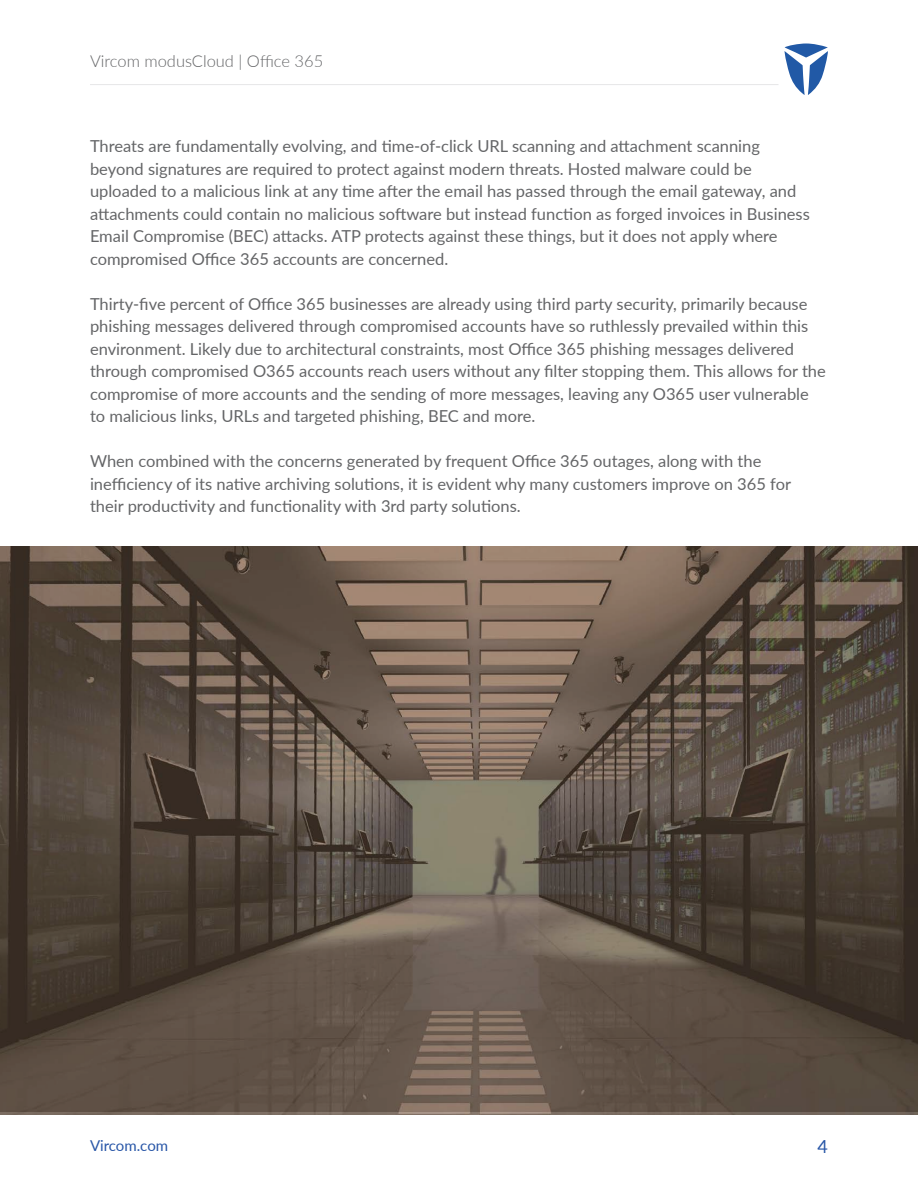
<style>
.page{position:relative;width:918px;height:1188px;background:#fff}
.page>*{position:absolute;margin:0;border:0;box-sizing:border-box;transform-origin:0 0}
.t1{font:18px "Lato";color:#2856a7}
.t2{font:16.5px/22.5px "Lato";color:#646567}
.t3{font:300 16.5px "Lato";color:#646567}
.t4{font:15px "Lato";color:#2856a7}
</style>
<div class="page">
<svg style="left:784px;top:43px;width:44px;height:52px"></svg>
<hr style="left:90px;top:84px;width:688px;height:1px;background:#e6e7e8">
<img style="left:0;top:546px;width:918px;height:568px">
<p class="t3" style="left:90px;top:50px;width:235px">Vircom modusCloud | Office 365</p>
<p class="t2" style="left:90px;top:134px;width:721px">Threats are fundamentally evolving, and time-of-click URL scanning and attachment scanning beyond signatures are required to protect against modern threats. Hosted malware could be uploaded to a malicious link at any time after the email has passed through the email gateway, and attachments could contain no malicious software but instead function as forged invoices in Business Email Compromise (BEC) attacks. ATP protects against these things, but it does not apply where compromised Office 365 accounts are concerned.</p>
<p class="t2" style="left:90px;top:292px;width:737px">Thirty-five percent of Office 365 businesses are already using third party security, primarily because phishing messages delivered through compromised accounts have so ruthlessly prevailed within this environment. Likely due to architectural constraints, most Office 365 phishing messages delivered through compromised O365 accounts reach users without any filter stopping them. This allows for the compromise of more accounts and the sending of more messages, leaving any O365 user vulnerable to malicious links, URLs and targeted phishing, BEC and more.</p>
<p class="t2" style="left:90px;top:449px;width:703px">When combined with the concerns generated by frequent Office 365 outages, along with the inefficiency of its native archiving solutions, it is evident why many customers improve on 365 for their productivity and functionality with 3rd party solutions.</p>
<p class="t4" style="left:90px;top:1134px;width:80px">Vircom.com</p>
<p class="t1" style="left:818px;top:1134px;width:12px">4</p>
</div>
